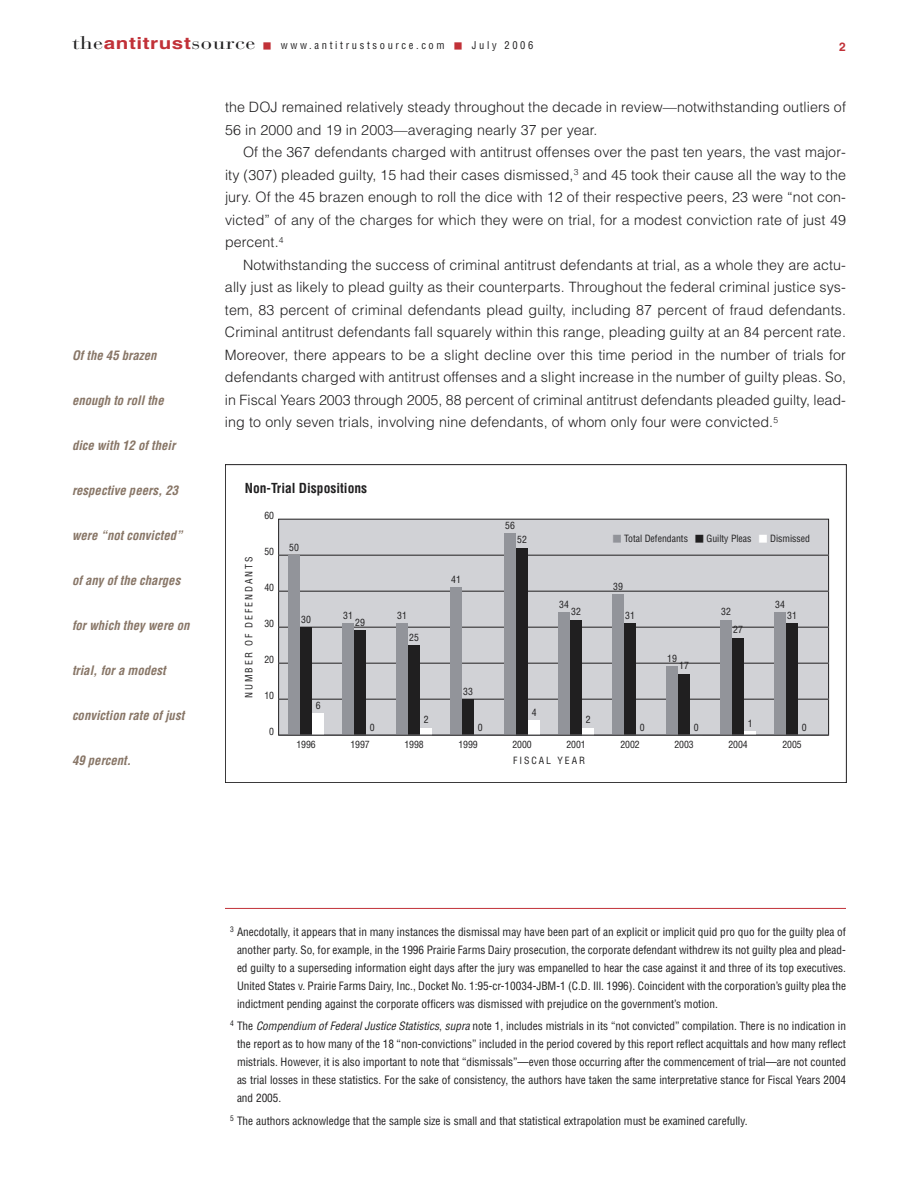
<style>
.page{position:relative;width:918px;height:1188px;background:#fff}
.page>*{position:absolute;margin:0;border:0;box-sizing:border-box;transform-origin:0 0}
.t1{font:18px "Bauer Bodoni";letter-spacing:.025em;color:#201f20;scale:1.25 1}
.t2{font:300 14.25px/22.5px "Helvetica";letter-spacing:.01em;color:#201f20;text-align:justify}
.t3{font:700 condensed 13.5px "Helvetica";color:#201f20}
.t4{font:italic 700 condensed 12.75px "Helvetica";color:#887667}
.t5{font:700 12px "Helvetica";color:#c13138}
.t6{font:condensed 11.25px/18px "Helvetica";color:#201f20;text-align:justify}
.t7{font:condensed 10.5px "Helvetica";letter-spacing:.25em;color:#201f20}
.t8{font:condensed 9.75px "Helvetica";color:#201f20}
.t9{font:condensed 9.75px "Helvetica";letter-spacing:.2em;color:#201f20}
.s1{font-family:"Helvetica";font-weight:700;font-size:16.5px;color:#c13138}
.s2{font-style:italic}
</style>
<div class="page">
<div style="left:279px;top:519px;width:550px;height:216px;background:#d1d2d6"></div>
<div style="left:278px;top:519px;width:551px;height:216px;border:1px solid #201f20"></div>
<hr style="left:279px;top:699px;width:550px;height:1px;background:#201f20">
<hr style="left:279px;top:663px;width:550px;height:1px;background:#201f20">
<hr style="left:279px;top:627px;width:550px;height:1px;background:#201f20">
<hr style="left:279px;top:591px;width:550px;height:1px;background:#201f20">
<hr style="left:279px;top:555px;width:550px;height:1px;background:#201f20">
<div style="left:288px;top:555px;width:12px;height:180px;background:#92949a"></div>
<div style="left:300px;top:627px;width:12px;height:108px;background:#201f20"></div>
<div style="left:312px;top:714px;width:12px;height:21px;background:#fff"></div>
<div style="left:342px;top:624px;width:12px;height:111px;background:#92949a"></div>
<div style="left:354px;top:631px;width:12px;height:104px;background:#201f20"></div>
<div style="left:396px;top:624px;width:12px;height:111px;background:#92949a"></div>
<div style="left:408px;top:645px;width:12px;height:90px;background:#201f20"></div>
<div style="left:420px;top:728px;width:12px;height:7px;background:#fff"></div>
<div style="left:450px;top:588px;width:12px;height:147px;background:#92949a"></div>
<div style="left:462px;top:699px;width:12px;height:36px;background:#201f20"></div>
<div style="left:504px;top:534px;width:12px;height:201px;background:#92949a"></div>
<div style="left:516px;top:548px;width:12px;height:187px;background:#201f20"></div>
<div style="left:528px;top:721px;width:12px;height:14px;background:#fff"></div>
<div style="left:558px;top:613px;width:12px;height:122px;background:#92949a"></div>
<div style="left:570px;top:620px;width:12px;height:115px;background:#201f20"></div>
<div style="left:582px;top:728px;width:12px;height:7px;background:#fff"></div>
<div style="left:612px;top:595px;width:12px;height:140px;background:#92949a"></div>
<div style="left:624px;top:624px;width:12px;height:111px;background:#201f20"></div>
<div style="left:666px;top:667px;width:12px;height:68px;background:#92949a"></div>
<div style="left:678px;top:674px;width:12px;height:61px;background:#201f20"></div>
<div style="left:720px;top:620px;width:12px;height:115px;background:#92949a"></div>
<div style="left:732px;top:638px;width:12px;height:97px;background:#201f20"></div>
<svg style="left:744px;top:732px;width:12px;height:3px"></svg>
<div style="left:774px;top:613px;width:12px;height:122px;background:#92949a"></div>
<div style="left:786px;top:624px;width:12px;height:111px;background:#201f20"></div>
<hr style="left:279px;top:735px;width:550px;height:1px;background:#201f20">
<hr style="left:225px;top:908px;width:621px;height:1px;background:#c13138">
<h1 class="t1" style="left:72px;top:36px;width:148px">the<span class="s1">antitrust</span>source</h1>
<p class="t7" style="left:281px;top:41px;width:165px">www.antitrustsource.com</p>
<p class="t7" style="left:472px;top:41px;width:63px">July 2006</p>
<p class="t5" style="left:839px;top:42px;width:8px">2</p>
<p class="t2" style="left:225px;top:97px;width:622px">the DOJ remained relatively steady throughout the decade in review—notwithstanding outliers of<br>56 in 2000 and 19 in 2003—averaging nearly 37 per year.</p>
<p class="t2" style="left:225px;top:142px;width:622px;text-indent:18px">Of the 367 defendants charged with antitrust offenses over the past ten years, the vast major&shy;ity (307) pleaded guilty, 15 had their cases dismissed,<sup>3</sup> and 45 took their cause all the way to the jury. Of the 45 brazen enough to roll the dice with 12 of their respective peers, 23 were “not con&shy;victed” of any of the charges for which they were on trial, for a modest conviction rate of just 49 percent.<sup>4</sup></p>
<p class="t2" style="left:225px;top:255px;width:623px;text-indent:18px">Notwithstanding the success of criminal antitrust defendants at trial, as a whole they are actu&shy;ally just as likely to plead guilty as their counterparts. Throughout the federal criminal justice sys&shy;tem, 83 percent of criminal defendants plead guilty, including 87 percent of fraud defendants.<br>Criminal antitrust defendants fall squarely within this range, pleading guilty at an 84 percent rate.<br>Moreover, there appears to be a slight decline over this time period in the number of trials for defendants charged with antitrust offenses and a slight increase in the number of guilty pleas. So, in Fiscal Years 2003 through 2005, 88 percent of criminal antitrust defendants pleaded guilty, lead&shy;ing to only seven trials, involving nine defendants, of whom only four were convicted.<sup>5</sup></p>
<p class="t4" style="left:72px;top:350px;width:86px">Of the 45 brazen</p>
<p class="t4" style="left:72px;top:395px;width:93px">enough to roll the</p>
<p class="t4" style="left:72px;top:440px;width:105px">dice with 12 of their</p>
<p class="t4" style="left:72px;top:485px;width:108px">respective peers, 23</p>
<p class="t4" style="left:72px;top:530px;width:112px">were “not convicted”</p>
<p class="t4" style="left:72px;top:575px;width:110px">of any of the charges</p>
<p class="t4" style="left:72px;top:620px;width:119px">for which they were on</p>
<p class="t4" style="left:72px;top:665px;width:95px">trial, for a modest</p>
<p class="t4" style="left:72px;top:710px;width:114px">conviction rate of just</p>
<p class="t4" style="left:72px;top:755px;width:61px">49 percent.</p>
<p class="t9" style="left:513px;top:757px;width:73px">FISCAL YEAR</p>
<p class="t3" style="left:245px;top:483px;width:124px">Non-Trial Dispositions</p>
<p class="t8" style="left:264px;top:512px;width:11px">60</p>
<p class="t8" style="left:505px;top:522px;width:11px">56</p>
<p class="t8" style="left:624px;top:535px;width:65px">Total Defendants</p>
<p class="t8" style="left:706px;top:535px;width:47px">Guilty Pleas</p>
<p class="t8" style="left:770px;top:535px;width:42px">Dismissed</p>
<p class="t8" style="left:517px;top:536px;width:11px">52</p>
<p class="t8" style="left:289px;top:543px;width:11px">50</p>
<p class="t8" style="left:264px;top:548px;width:11px">50</p>
<p class="t9" style="left:245px;top:698px;width:143px;rotate:-90deg">NUMBER OF DEFENDANTS</p>
<p class="t8" style="left:451px;top:576px;width:11px">41</p>
<p class="t8" style="left:613px;top:583px;width:11px">39</p>
<p class="t8" style="left:264px;top:584px;width:11px">40</p>
<p class="t8" style="left:559px;top:601px;width:11px">34</p>
<p class="t8" style="left:775px;top:601px;width:11px">34</p>
<p class="t8" style="left:721px;top:608px;width:11px">32</p>
<p class="t8" style="left:571px;top:608px;width:11px">32</p>
<p class="t8" style="left:343px;top:612px;width:11px">31</p>
<p class="t8" style="left:397px;top:612px;width:11px">31</p>
<p class="t8" style="left:625px;top:612px;width:11px">31</p>
<p class="t8" style="left:787px;top:612px;width:11px">31</p>
<p class="t8" style="left:301px;top:615px;width:11px">30</p>
<p class="t8" style="left:355px;top:619px;width:11px">29</p>
<p class="t8" style="left:264px;top:620px;width:11px">30</p>
<p class="t8" style="left:733px;top:626px;width:11px">27</p>
<p class="t8" style="left:409px;top:633px;width:11px">25</p>
<p class="t8" style="left:667px;top:655px;width:11px">19</p>
<p class="t8" style="left:264px;top:656px;width:11px">20</p>
<p class="t8" style="left:679px;top:662px;width:11px">17</p>
<p class="t8" style="left:463px;top:687px;width:11px">33</p>
<p class="t8" style="left:264px;top:692px;width:11px">10</p>
<p class="t8" style="left:316px;top:702px;width:6px">6</p>
<p class="t8" style="left:532px;top:709px;width:6px">4</p>
<p class="t8" style="left:424px;top:716px;width:6px">2</p>
<p class="t8" style="left:586px;top:716px;width:6px">2</p>
<p class="t8" style="left:748px;top:720px;width:6px">1</p>
<p class="t8" style="left:694px;top:723px;width:6px">0</p>
<p class="t8" style="left:478px;top:723px;width:6px">0</p>
<p class="t8" style="left:370px;top:723px;width:6px">0</p>
<p class="t8" style="left:640px;top:723px;width:6px">0</p>
<p class="t8" style="left:802px;top:723px;width:6px">0</p>
<p class="t8" style="left:269px;top:728px;width:6px">0</p>
<p class="t8" style="left:296px;top:740px;width:21px">1996</p>
<p class="t8" style="left:350px;top:740px;width:21px">1997</p>
<p class="t8" style="left:404px;top:740px;width:21px">1998</p>
<p class="t8" style="left:458px;top:740px;width:21px">1999</p>
<p class="t8" style="left:512px;top:740px;width:21px">2000</p>
<p class="t8" style="left:566px;top:740px;width:21px">2001</p>
<p class="t8" style="left:620px;top:740px;width:21px">2002</p>
<p class="t8" style="left:674px;top:740px;width:21px">2003</p>
<p class="t8" style="left:728px;top:740px;width:21px">2004</p>
<p class="t8" style="left:782px;top:740px;width:21px">2005</p>
<p class="t6" style="left:237px;top:923px;width:610px;text-indent:-7px"><sup>3</sup> Anecdotally, it appears that in many instances the dismissal may have been part of an explicit or implicit quid pro quo for the guilty plea of another party. So, for example, in the 1996 Prairie Farms Dairy prosecution, the corporate defendant withdrew its not guilty plea and plead&shy;ed guilty to a superseding information eight days after the jury was empanelled to hear the case against it and three of its top executives.<br>United States v. Prairie Farms Dairy, Inc., Docket No. 1:95-cr-10034-JBM-1 (C.D. Ill. 1996). Coincident with the corporation’s guilty plea the indictment pending against the corporate officers was dismissed with prejudice on the government’s motion.</p>
<p class="t6" style="left:237px;top:1018px;width:610px;text-indent:-7px"><sup>4</sup> The <span class="s2">Compendium of Federal Justice Statistics</span>, <span class="s2">supra</span> note 1, includes mistrials in its “not convicted” compilation. There is no indication in the report as to how many of the 18 “non-convictions” included in the period covered by this report reflect acquittals and how many reflect mistrials. However, it is also important to note that “dismissals”—even those occurring after the commencement of trial—are not counted as trial losses in these statistics. For the sake of consistency, the authors have taken the same interpretative stance for Fiscal Years 2004 and 2005.</p>
<p class="t6" style="left:230px;top:1112px;width:519px"><sup>5</sup> The authors acknowledge that the sample size is small and that statistical extrapolation must be examined carefully.</p>
</div>
